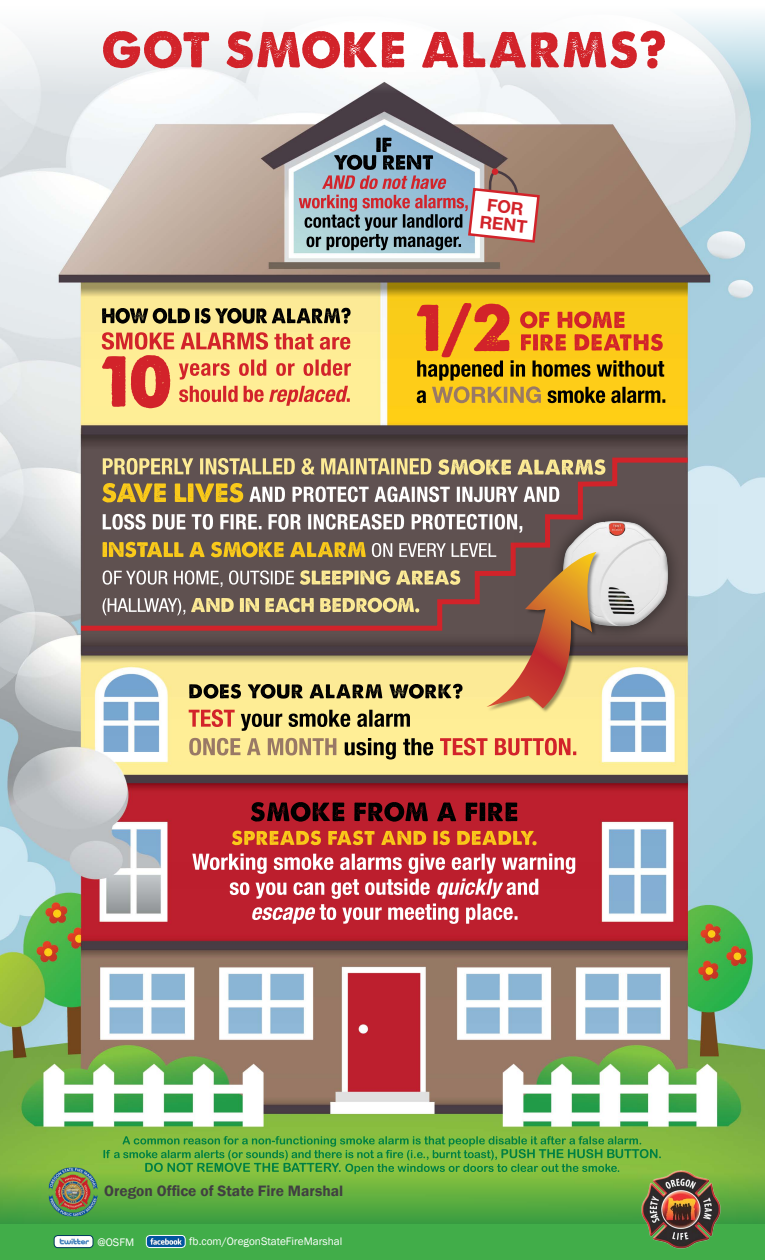
<style>
.page{position:relative;width:765px;height:1260px;background:#fff}
.page>*{position:absolute;margin:0;border:0;box-sizing:border-box;transform-origin:0 0}
.t1{font:700 17.5px/17.5px "Helvetica Neue LT Std";color:#d2232a;text-align:center}
.t2{font:600 15.5px "Franklin Gothic";color:#414042}
.t3{font:11.25px "Franklin Gothic";color:#fff}
</style>
<div class="page">
<img style="left:0;top:100px;width:765px;height:1064px">
<svg style="left:0;top:15px;width:765px;height:85px;fill:#f4f7f9"></svg>
<svg style="left:102px;top:308px;width:249px;height:16px;background:#7a7249"></svg>
<svg style="left:102px;top:332px;width:249px;height:76px;background:#efa770"></svg>
<svg style="left:440px;top:738px;width:136px;height:17px;background:#e98e62"></svg>
<svg style="left:345px;top:738px;width:88px;height:22px;background:#a2975f"></svg>
<svg style="left:189px;top:738px;width:147px;height:17px;background:#cbb27d"></svg>
<svg style="left:192px;top:853px;width:383px;height:71px"></svg>
<svg style="left:232px;top:831px;width:305px;height:14px;background:#dd7923"></svg>
<svg style="left:251px;top:802px;width:266px;height:20px;background:#5b0e16"></svg>
<svg style="left:417px;top:303px;width:248px;height:100px;background:#d5941b"></svg>
<svg style="left:76px;top:455px;width:617px;height:178px;background:#88786b"></svg>
<svg style="left:103px;top:31px;width:562px;height:37px"></svg>
<svg style="left:103px;top:1136px;width:558px;height:28px;background:#6bb140"></svg>
<img style="left:514px;top:504px;width:204px;height:136px">
<div style="left:487px;top:552px;width:115px;height:162px;background:#000;opacity:.4"></div>
<svg style="left:102px;top:542px;width:494px;height:189px;background:#a28a67"></svg>
<svg style="left:0;top:1164px;width:765px;height:61px;background:#5fae40"></svg>
<div style="left:0;top:1225px;width:765px;height:35px;background:#41ad49"></div>
<svg style="left:299px;top:138px;width:242px;height:112px;background:#9b9aa2"></svg>
<div style="left:492px;top:168px;width:6px;height:7px;background:#d2232a;border-radius:50%"></div>
<img style="left:49px;top:1167px;width:48px;height:49px">
<img style="left:146px;top:1235px;width:39px;height:13px">
<div style="left:146px;top:1235px;width:39px;height:13px;border:1px solid #fff;border-radius:4px"></div>
<img style="left:54px;top:1236px;width:39px;height:12px">
<div style="left:54px;top:1235px;width:39px;height:13px;border:1px solid #00395c;border-radius:4px"></div>
<img style="left:641px;top:1170px;width:79px;height:79px">
<h1 class="t1" style="left:482px;top:195px;width:49px;rotate:6deg">FOR<br>RENT</h1>
<h2 class="t2" style="left:104px;top:1181px;width:241px">Oregon Office of State Fire Marshal</h2>
<p class="t3" style="left:98px;top:1235px;width:38px">@OSFM</p>
<p class="t3" style="left:189px;top:1235px;width:155px">fb.com/OregonStateFireMarshal</p>
</div>
